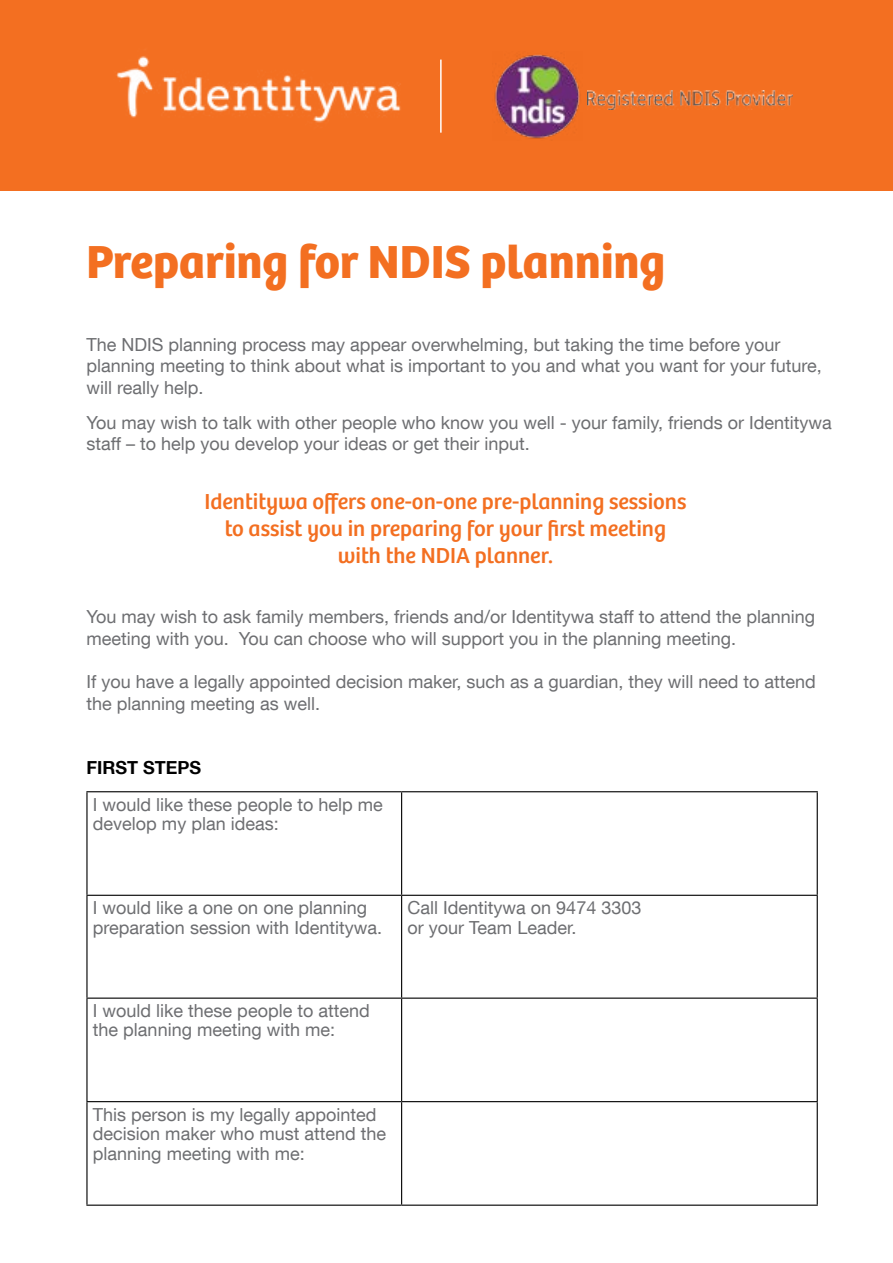
<style>
.page{position:relative;width:893px;height:1263px;background:#fff}
.page>*{position:absolute;margin:0;border:0;box-sizing:border-box;transform-origin:0 0}
.t1{font:700 48px "Bree";color:#f36f21}
.t2{font:22.5px/27px "Bree";color:#f36f21;text-align:center}
.t3{font:18px/19.5px "Helvetica Neue LT Com";color:#6d6e71}
.t4{font:700 18px "Helvetica Neue LT Com";color:#000}
</style>
<div class="page">
<hr style="left:86px;top:791px;width:316px;height:1px;background:#000">
<hr style="left:86px;top:792px;width:2px;height:103px;background:#000">
<hr style="left:402px;top:791px;width:416px;height:1px;background:#000">
<hr style="left:401px;top:792px;width:1px;height:103px;background:#000">
<hr style="left:817px;top:792px;width:1px;height:103px;background:#000">
<hr style="left:86px;top:895px;width:316px;height:1px;background:#000">
<hr style="left:86px;top:896px;width:2px;height:101px;background:#000">
<hr style="left:402px;top:895px;width:416px;height:1px;background:#000">
<hr style="left:401px;top:896px;width:1px;height:101px;background:#000">
<hr style="left:817px;top:896px;width:1px;height:101px;background:#000">
<hr style="left:86px;top:997px;width:316px;height:2px;background:#000">
<hr style="left:86px;top:999px;width:2px;height:102px;background:#000">
<hr style="left:402px;top:997px;width:416px;height:2px;background:#000">
<hr style="left:401px;top:999px;width:1px;height:102px;background:#000">
<hr style="left:817px;top:999px;width:1px;height:102px;background:#000">
<hr style="left:86px;top:1101px;width:316px;height:1px;background:#000">
<hr style="left:86px;top:1102px;width:2px;height:102px;background:#000">
<hr style="left:402px;top:1101px;width:416px;height:1px;background:#000">
<hr style="left:401px;top:1102px;width:1px;height:102px;background:#000">
<hr style="left:817px;top:1102px;width:1px;height:102px;background:#000">
<hr style="left:86px;top:1204px;width:316px;height:2px;background:#000">
<hr style="left:402px;top:1204px;width:416px;height:2px;background:#000">
<div style="left:0;top:0;width:893px;height:190px;background:#f36f21"></div>
<img style="left:116px;top:56px;width:285px;height:67px">
<img style="left:587px;top:90px;width:205px;height:20px">
<img style="left:494px;top:54px;width:87px;height:85px">
<hr style="left:440px;top:60px;width:2px;height:73px;background:#fff">
<h1 class="t1" style="left:86px;top:232px;width:580px">Preparing for NDIS planning</h1>
<p class="t3" style="left:86px;top:333px;width:737px;line-height:21.6px">The NDIS planning process may appear overwhelming, but taking the time before your planning meeting to think about what is important to you and what you want for your future, will really help.</p>
<p class="t3" style="left:86px;top:411px;width:747px;line-height:21.6px">You may wish to talk with other people who know you well - your family, friends or Identitywa staff – to help you develop your ideas or get their input.</p>
<p class="t2" style="left:204px;top:488px;width:483px">Identitywa offers one-on-one pre-planning sessions to assist you in preparing for your first meeting with the NDIA planner.</p>
<p class="t3" style="left:86px;top:606px;width:730px;line-height:21.6px">You may wish to ask family members, friends and/or Identitywa staff to attend the planning meeting with you. You can choose who will support you in the planning meeting.</p>
<p class="t3" style="left:86px;top:670px;width:731px;line-height:21.6px">If you have a legally appointed decision maker, such as a guardian, they will need to attend the planning meeting as well.</p>
<p class="t4" style="left:86px;top:757px;width:116px">FIRST STEPS</p>
<p class="t3" style="left:93px;top:794px;width:291px">I would like these people to help me develop my plan ideas:</p>
<p class="t3" style="left:93px;top:897px;width:291px">I would like a one on one planning preparation session with Identitywa.</p>
<p class="t3" style="left:408px;top:897px;width:235px">Call Identitywa on 9474 3303 or your Team Leader.</p>
<p class="t3" style="left:93px;top:1000px;width:278px">I would like these people to attend the planning meeting with me:</p>
<p class="t3" style="left:93px;top:1104px;width:295px">This person is my legally appointed decision maker who must attend the planning meeting with me:</p>
</div>
